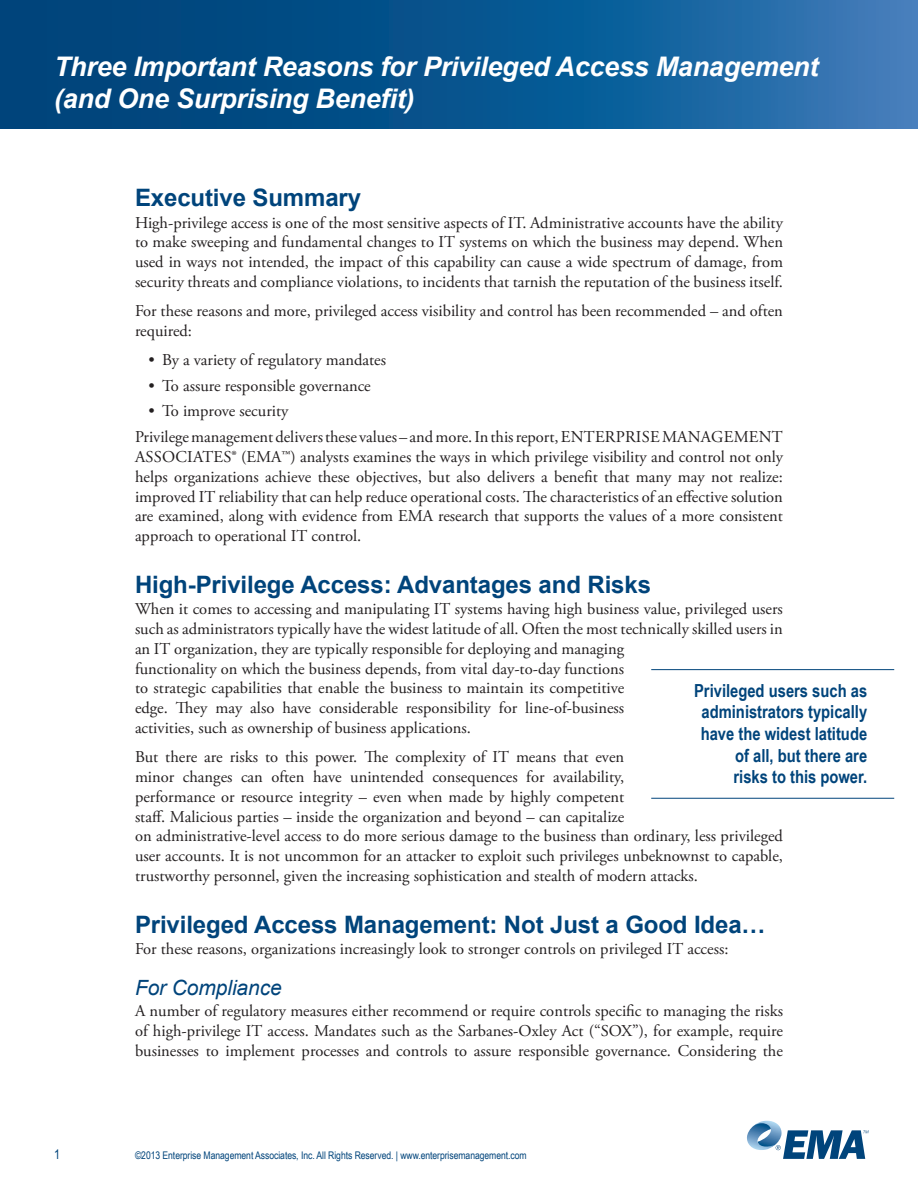
<style>
.page{position:relative;width:918px;height:1188px;background:#fff}
.page>*{position:absolute;margin:0;border:0;box-sizing:border-box;transform-origin:0 0}
.Title_page_heading{font:italic 700 27px/32.4px "Arial";letter-spacing:-.01em;color:#fff}
.Heading_1{font:700 24px "Arial";letter-spacing:-.005em;color:#00447b}
.Heading_2{font:italic 21px "Arial";letter-spacing:-.005em;color:#00447b}
.Pull_quote{font:700 18px/21.6px "Arial Narrow";color:#00447b;text-align:right}
.Bullet_1{font:16.5px/19.8px "Adobe Garamond Pro";color:#231f20;text-align:justify}
.t1{font:13.5px "Arial";color:#00447b;scale:.8 1}
.t2{font:10.5px "Arial Narrow";letter-spacing:-.005em;color:#00447b}
</style>
<div class="page">
<svg style="left:0;top:0;width:918px;height:128px;background:#0f5892"></svg>
<svg style="left:747px;top:1121px;width:122px;height:38px"></svg>
<hr style="left:651px;top:669px;width:243px;height:1px;background:#00447b">
<hr style="left:651px;top:798px;width:243px;height:1px;background:#00447b">
<p class="Title_page_heading" style="left:54px;top:51px;width:766px">Three Important Reasons for Privileged Access Management (and One Surprising Benefit)</p>
<p class="Heading_1" style="left:135px;top:182px;width:228px">Executive Summary</p>
<p class="Bullet_1" style="left:135px;top:213px;width:650px">High-privilege access is one of the most sensitive aspects of IT. Administrative accounts have the ability to make sweeping and fundamental changes to IT systems on which the business may depend. When used in ways not intended, the impact of this capability can cause a wide spectrum of damage, from security threats and compliance violations, to incidents that tarnish the reputation of the business itself.</p>
<p class="Bullet_1" style="left:135px;top:302px;width:649px">For these reasons and more, privileged access visibility and control has been recommended – and often required:</p>
<p class="Bullet_1" style="left:148px;top:351px;width:239px">• By a variety of regulatory mandates</p>
<p class="Bullet_1" style="left:148px;top:376px;width:224px">• To assure responsible governance</p>
<p class="Bullet_1" style="left:148px;top:401px;width:141px">• To improve security</p>
<p class="Bullet_1" style="left:135px;top:428px;width:650px">Privilege management delivers these values – and more. In this report, ENTERPRISE MANAGEMENT ASSOCIATES® (EMA™) analysts examines the ways in which privilege visibility and control not only helps organizations achieve these objectives, but also delivers a benefit that many may not realize: improved IT reliability that can help reduce operational costs. The characteristics of an effective solution are examined, along with evidence from EMA research that supports the values of a more consistent approach to operational IT control.</p>
<p class="Heading_1" style="left:135px;top:569px;width:518px">High-Privilege Access: Advantages and Risks</p>
<p class="Bullet_1" style="left:135px;top:600px;width:649px;text-align:left">When it comes to accessing and manipulating IT systems having high business value, privileged users such as administrators typically have the widest latitude of all. Often the most technically skilled users in an IT organization, they are typically responsible for deploying and managing<br>functionality on which the business depends, from vital day-to-day functions<br>to strategic capabilities that enable the business to maintain its competitive<br>edge. They may also have considerable responsibility for line-of-business<br>activities, such as ownership of business applications.</p>
<p class="Bullet_1" style="left:135px;top:748px;width:650px;text-align:left">But there are risks to this power. The complexity of IT means that even<br>minor changes can often have unintended consequences for availability,<br>performance or resource integrity – even when made by highly competent<br>staff. Malicious parties – inside the organization and beyond – can capitalize<br>on administrative-level access to do more serious damage to the business than ordinary, less privileged user accounts. It is not uncommon for an attacker to exploit such privileges unbeknownst to capable, trustworthy personnel, given the increasing sophistication and stealth of modern attacks.</p>
<p class="Heading_1" style="left:135px;top:909px;width:632px">Privileged Access Management: Not Just a Good Idea…</p>
<p class="Bullet_1" style="left:135px;top:939px;width:595px">For these reasons, organizations increasingly look to stronger controls on privileged IT access:</p>
<p class="Heading_2" style="left:135px;top:974px;width:148px">For Compliance</p>
<p class="Bullet_1" style="left:135px;top:1002px;width:650px">A number of regulatory measures either recommend or require controls specific to managing the risks of high-privilege IT access. Mandates such as the Sarbanes-Oxley Act (“SOX”), for example, require businesses to implement processes and controls to assure responsible governance. Considering the</p>
<p class="Pull_quote" style="left:694px;top:680px;width:175px">Privileged users such as administrators typically have the widest latitude of all, but there are<br>risks to this power.</p>
<p class="t1" style="left:54px;top:1145px;width:9px">1</p>
<p class="t2" style="left:135px;top:1149px;width:393px">©2013 Enterprise Management Associates, Inc. All Rights Reserved. | www.enterprisemanagement.com</p>
</div>
